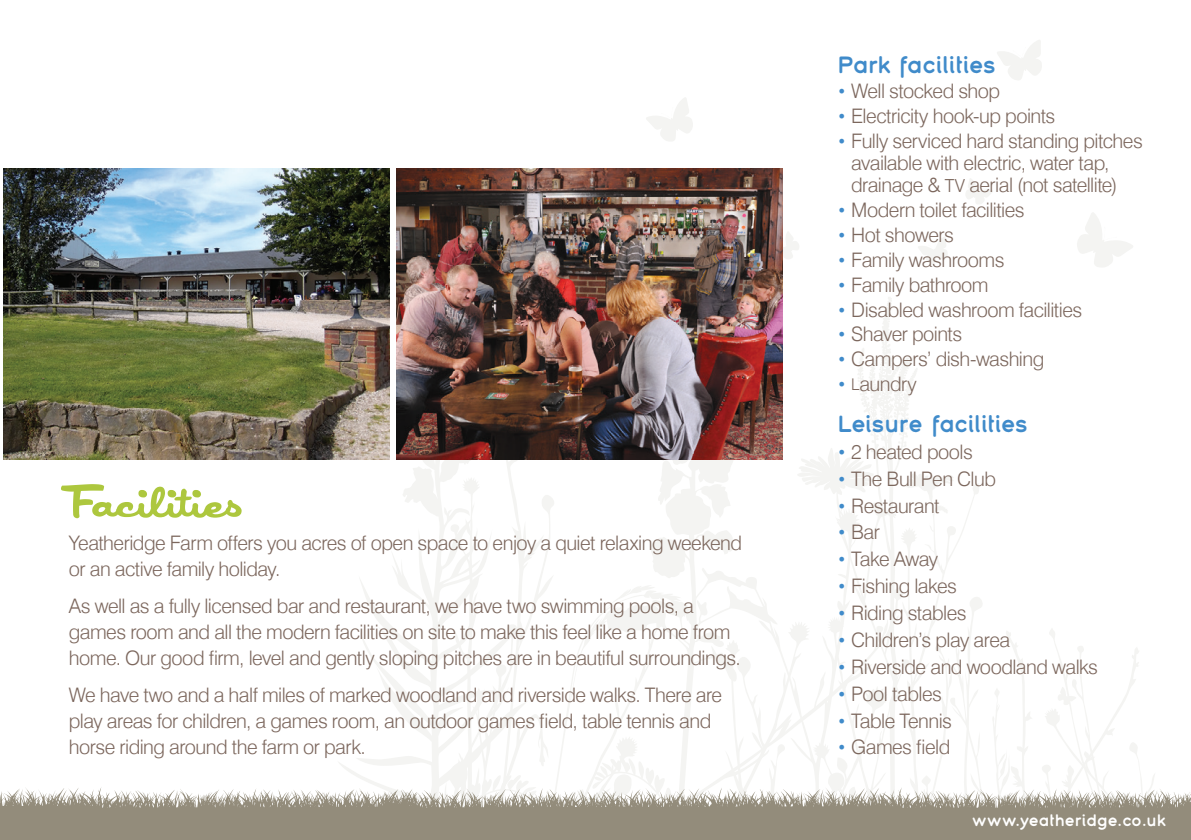
<style>
.page{position:relative;width:1191px;height:840px;background:#fff}
.page>*{position:absolute;margin:0;border:0;box-sizing:border-box;transform-origin:0 0}
.t1{font:52px "Japan";letter-spacing:.01em;color:#adc73e}
.t2{font:700 26px "Montag";letter-spacing:-.015em;color:#408bca;scale:.85 1}
.t3{font:300 20px/26px "Swiss 721 BT";letter-spacing:-.025em;color:#7c675d}
.t4{font:700 18px "Montag";color:#fff;scale:.85 1}
.s1{font-size:16px;color:#408bca}
.s2{font-size:18px}
.s3{font-size:16px}
</style>
<div class="page">
<svg style="left:529px;top:495px;width:77px;height:290px"></svg>
<svg style="left:337px;top:352px;width:192px;height:433px"></svg>
<svg style="left:606px;top:459px;width:118px;height:326px"></svg>
<svg style="left:1077px;top:213px;width:56px;height:54px"></svg>
<svg style="left:966px;top:178px;width:27px;height:26px"></svg>
<svg style="left:918px;top:237px;width:29px;height:27px"></svg>
<svg style="left:997px;top:40px;width:45px;height:40px"></svg>
<svg style="left:782px;top:230px;width:17px;height:30px"></svg>
<svg style="left:646px;top:98px;width:47px;height:43px"></svg>
<svg style="left:724px;top:296px;width:431px;height:489px"></svg>
<img style="left:4px;top:168px;width:385px;height:291px">
<svg style="left:0;top:785px;width:1191px;height:31px"></svg>
<div style="left:0;top:816px;width:1191px;height:23px;background:#938c7b"></div>
<img style="left:396px;top:168px;width:386px;height:291px">
<h1 class="t1" style="left:64px;top:475px;width:179px">Facilities</h1>
<p class="t3" style="left:69px;top:529px;width:675px">Yeatheridge Farm offers you acres of open space to enjoy a quiet relaxing weekend or an active family holiday.</p>
<p class="t3" style="left:69px;top:592px;width:673px">As well as a fully licensed bar and restaurant, we have two swimming pools, a games room and all the modern facilities on site to make this feel like a home from home. Our good firm, level and gently sloping pitches are in beautiful surroundings.</p>
<p class="t3" style="left:69px;top:681px;width:655px">We have two and a half miles of marked woodland and riverside walks. There are play areas for children, a games room, an outdoor games field, table tennis and horse riding around the farm or park.</p>
<h2 class="t2" style="left:837px;top:48px;width:188px">Park facilities</h2>
<p class="t3" style="left:837px;top:78px;width:165px"><span class="s1">•</span> Well stocked shop</p>
<p class="t3" style="left:837px;top:103px;width:220px"><span class="s1">•</span> Electricity hook-up points</p>
<p class="t3" style="left:851px;top:130px;width:293px;line-height:22px;text-indent:-14px"><span class="s1">•</span> Fully serviced hard standing pitches available with electric, water tap, drainage &amp; <span class="s2">TV</span> aerial (not satellite)</p>
<p class="t3" style="left:837px;top:197px;width:189px"><span class="s1">•</span> Modern toilet facilities</p>
<p class="t3" style="left:837px;top:221px;width:118px"><span class="s1">•</span> Hot showers</p>
<p class="t3" style="left:837px;top:246px;width:169px"><span class="s1">•</span> Family washrooms</p>
<p class="t3" style="left:837px;top:271px;width:153px"><span class="s1">•</span> Family bathroom</p>
<p class="t3" style="left:837px;top:296px;width:247px"><span class="s1">•</span> Disabled washroom facilities</p>
<p class="t3" style="left:837px;top:321px;width:127px"><span class="s1">•</span> Shaver points</p>
<p class="t3" style="left:837px;top:346px;width:209px"><span class="s1">•</span> Campers’ dish-washing</p>
<p class="t3" style="left:837px;top:370px;width:81px"><span class="s1">•</span> <span class="s3">L</span>aundry</p>
<h2 class="t2" style="left:837px;top:407px;width:226px">Leisure facilities</h2>
<p class="t3" style="left:837px;top:438px;width:137px"><span class="s1">•</span> 2 heated pools</p>
<p class="t3" style="left:837px;top:465px;width:160px"><span class="s1">•</span> The Bull Pen Club</p>
<p class="t3" style="left:837px;top:492px;width:104px"><span class="s1">•</span> Restaurant</p>
<p class="t3" style="left:837px;top:519px;width:45px"><span class="s1">•</span> Bar</p>
<p class="t3" style="left:837px;top:545px;width:103px"><span class="s1">•</span> Take Away</p>
<p class="t3" style="left:837px;top:572px;width:121px"><span class="s1">•</span> Fishing lakes</p>
<p class="t3" style="left:837px;top:599px;width:131px"><span class="s1">•</span> Riding stables</p>
<p class="t3" style="left:837px;top:626px;width:175px"><span class="s1">•</span> Children’s play area</p>
<p class="t3" style="left:837px;top:653px;width:262px"><span class="s1">•</span> Riverside and woodland walks</p>
<p class="t3" style="left:837px;top:680px;width:106px"><span class="s1">•</span> Pool tables</p>
<p class="t3" style="left:837px;top:706px;width:116px"><span class="s1">•</span> Table Tennis</p>
<p class="t3" style="left:837px;top:733px;width:115px"><span class="s1">•</span> Games field</p>
<p class="t4" style="left:972px;top:809px;width:229px">www.yeatheridge.co.uk</p>
</div>
